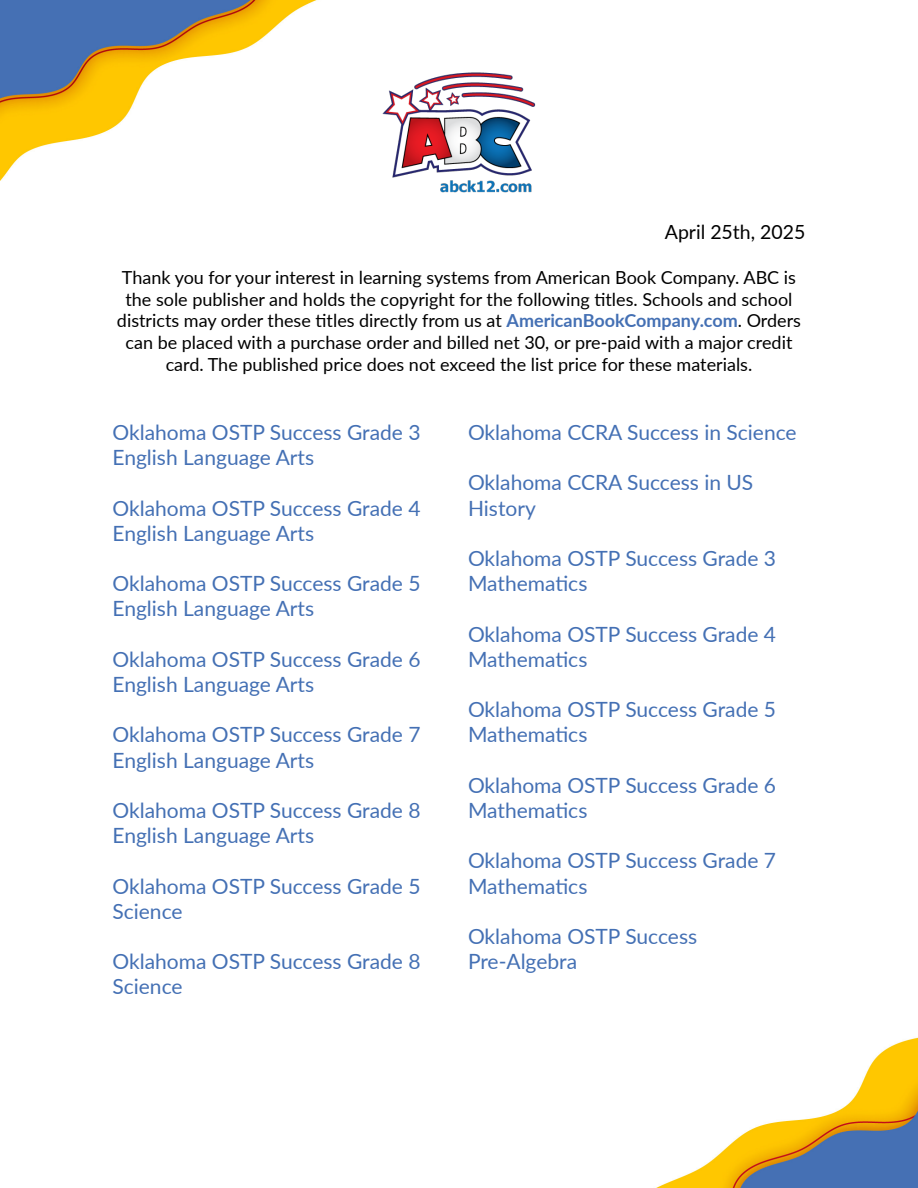
<style>
.page{position:relative;width:918px;height:1188px;background:#fff}
.page>*{position:absolute;margin:0;border:0;box-sizing:border-box;transform-origin:0 0}
.t1{font:21px/25.2px "Lato";color:#4470b4}
.t2{font:19.5px "Lato";color:#000}
.t3{font:18px/21.6px "Lato";color:#000;text-align:center}
.s1{font-weight:700;color:#4470b4}
</style>
<div class="page">
<img style="left:0;top:0;width:918px;height:1188px">
<img style="left:378px;top:54px;width:162px;height:162px">
<p class="t2" style="left:665px;top:218px;width:142px">April 25th, 2025</p>
<p class="t3" style="left:117px;top:266px;width:686px">Thank you for your interest in learning systems from American Book Company. ABC is the sole publisher and holds the copyright for the following titles. Schools and school districts may order these titles directly from us at <span class="s1">AmericanBookCompany.com</span>. Orders can be placed with a purchase order and billed net 30, or pre-paid with a major credit card. The published price does not exceed the list price for these materials.</p>
<p class="t1" style="left:112px;top:419px;width:310px">Oklahoma OSTP Success Grade 3<br>English Language Arts</p>
<p class="t1" style="left:112px;top:494px;width:310px">Oklahoma OSTP Success Grade 4<br>English Language Arts</p>
<p class="t1" style="left:112px;top:570px;width:310px">Oklahoma OSTP Success Grade 5<br>English Language Arts</p>
<p class="t1" style="left:112px;top:646px;width:310px">Oklahoma OSTP Success Grade 6<br>English Language Arts</p>
<p class="t1" style="left:112px;top:721px;width:310px">Oklahoma OSTP Success Grade 7<br>English Language Arts</p>
<p class="t1" style="left:112px;top:797px;width:310px">Oklahoma OSTP Success Grade 8<br>English Language Arts</p>
<p class="t1" style="left:112px;top:872px;width:310px">Oklahoma OSTP Success Grade 5<br>Science</p>
<p class="t1" style="left:112px;top:948px;width:310px">Oklahoma OSTP Success Grade 8<br>Science</p>
<p class="t1" style="left:468px;top:419px;width:330px">Oklahoma CCRA Success in Science</p>
<p class="t1" style="left:468px;top:469px;width:287px">Oklahoma CCRA Success in US<br>History</p>
<p class="t1" style="left:468px;top:545px;width:310px">Oklahoma OSTP Success Grade 3<br>Mathematics</p>
<p class="t1" style="left:468px;top:620px;width:310px">Oklahoma OSTP Success Grade 4<br>Mathematics</p>
<p class="t1" style="left:468px;top:696px;width:310px">Oklahoma OSTP Success Grade 5<br>Mathematics</p>
<p class="t1" style="left:468px;top:772px;width:310px">Oklahoma OSTP Success Grade 6<br>Mathematics</p>
<p class="t1" style="left:468px;top:847px;width:310px">Oklahoma OSTP Success Grade 7<br>Mathematics</p>
<p class="t1" style="left:468px;top:923px;width:231px">Oklahoma OSTP Success<br>Pre-Algebra</p>
</div>
